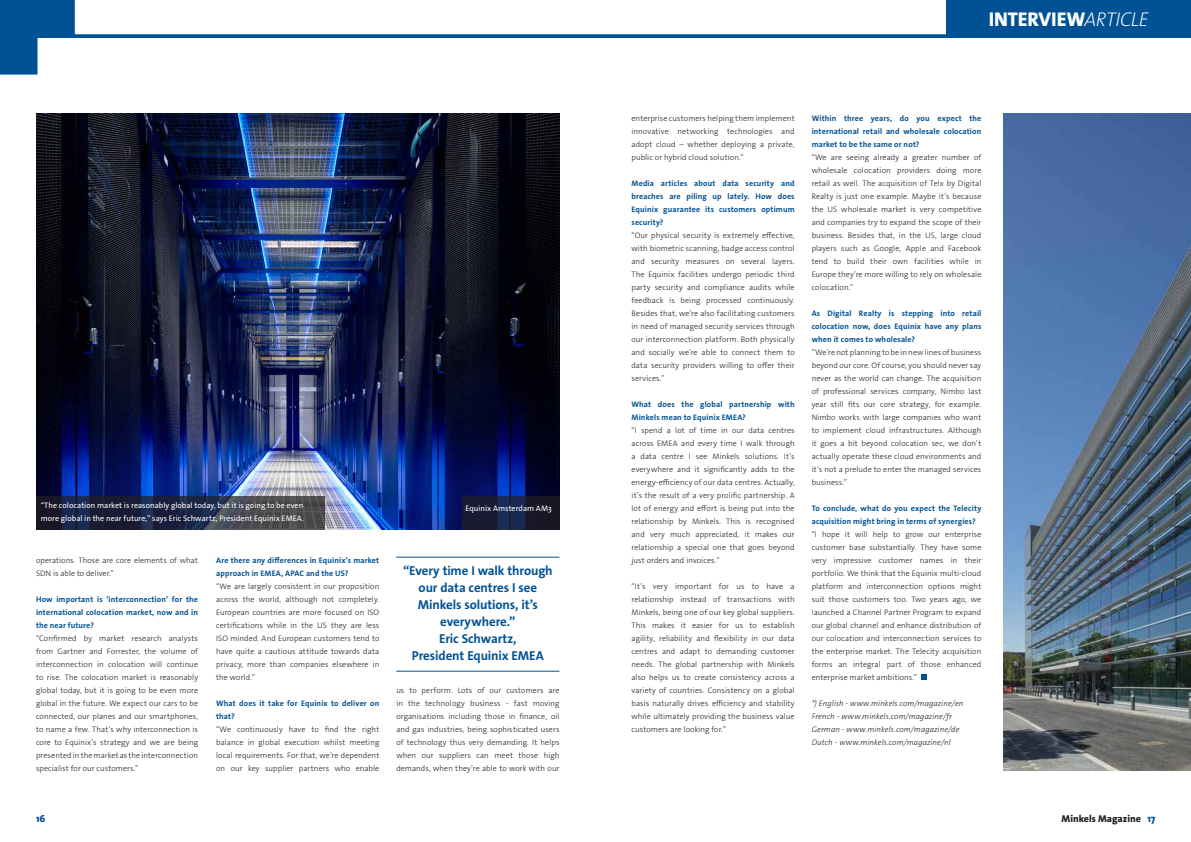
<style>
.page{position:relative;width:1191px;height:842px;background:#fff}
.page>*{position:absolute;margin:0;border:0;box-sizing:border-box;transform-origin:0 0}
.t1{font:800 20px "The Sans Os F";letter-spacing:-.005em;color:#fff}
.t2{font:700 13px/17px "The Sans Os F";letter-spacing:-.01em;color:#005294;text-align:center}
.t3{font:800 10px "The Sans Os F";color:#231f20}
.t4{font:800 10px "The Sans Os F";color:#005294}
.t5{font:300 8px/13px "The Sans Os F";letter-spacing:.01em;color:#231f20;text-align:justify}
.t6{font:700 8px/13px "The Sans Os F";letter-spacing:.02em;color:#005294;text-align:justify}
.t7{font:8px/13px "The Sans Os F";letter-spacing:.005em;color:#fff}
.t8{font:italic 300 8px/13px "The Sans Os F";letter-spacing:.015em;color:#231f20}
.s1{font-weight:200;font-style:italic}
.s2{color:#005294}
</style>
<div class="page">
<img style="left:36px;top:113px;width:523px;height:417px">
<svg style="left:921px;top:674px;width:5px;height:6px"></svg>
<svg style="left:36px;top:497px;width:288px;height:33px;background:#2d3145"></svg>
<svg style="left:0;top:0;width:1191px;height:74px"></svg>
<hr style="left:396px;top:557px;width:163px;height:1px;background:#005294">
<hr style="left:396px;top:671px;width:163px;height:1px;background:#005294">
<div style="left:946px;top:0;width:245px;height:36px;background:#005294"></div>
<img style="left:1003px;top:113px;width:188px;height:657px">
<svg style="left:462px;top:497px;width:97px;height:33px;background:#181c36"></svg>
<p class="t7" style="left:41px;top:499px;width:265px">“The colocation market is reasonably global today, but it is going to be even more global in the near future,” says Eric Schwartz, President Equinix EMEA.</p>
<p class="t5" style="left:36px;top:553px;width:163px">operations. Those are core elements of what<br>SDN is able to deliver.”</p>
<p class="t6" style="left:36px;top:592px;width:164px">How important is ‘interconnection’ for the international colocation market, now and in the near future?</p>
<p class="t5" style="left:36px;top:631px;width:164px">“Confirmed by market research analysts from Gartner and Forrester, the volume of interconnection in colocation will continue to rise. The colocation market is reasonably global today, but it is going to be even more global in the future. We expect our cars to be connected, our planes and our smartphones, to name a few. That’s why interconnection is core to Equinix’s strategy and we are being presented in the market as the interconnection specialist for our customers.”</p>
<p class="t6" style="left:216px;top:553px;width:165px">Are there any differences in Equinix’s market approach in EMEA, APAC and the US?</p>
<p class="t5" style="left:216px;top:579px;width:165px">“We are largely consistent in our proposition across the world, although not completely.<br>European countries are more focused on ISO certifications while in the US they are less ISO minded. And European customers tend to have quite a cautious attitude towards data privacy, more than companies elsewhere in the world.”</p>
<p class="t6" style="left:216px;top:696px;width:165px">What does it take for Equinix to deliver on that?</p>
<p class="t5" style="left:216px;top:722px;width:165px">“We continuously have to find the right balance in global execution whilst meeting local requirements. For that, we’re dependent on our key supplier partners who enable</p>
<p class="t7" style="left:465px;top:501px;width:88px">Equinix Amsterdam AM3</p>
<h2 class="t2" style="left:403px;top:562px;width:151px">“Every time I walk through our data centres I see<br>Minkels solutions, it’s everywhere.”<br>Eric Schwartz,<br>President Equinix EMEA</h2>
<p class="t5" style="left:396px;top:683px;width:165px">us to perform. Lots of our customers are in the technology business - fast moving organisations including those in finance, oil and gas industries, being sophisticated users of technology thus very demanding. It helps when our suppliers can meet those high demands, when they’re able to work with our</p>
<h1 class="t1" style="left:988px;top:6px;width:162px">INTERVIEW<span class="s1">ARTICLE</span></h1>
<p class="t5" style="left:631px;top:111px;width:165px">enterprise customers helping them implement innovative networking technologies and adopt cloud – whether deploying a private, public or hybrid cloud solution.”</p>
<p class="t6" style="left:631px;top:176px;width:165px">Media articles about data security and breaches are piling up lately. How does Equinix guarantee its customers optimum security?</p>
<p class="t5" style="left:631px;top:228px;width:165px">“Our physical security is extremely effective, with biometric scanning, badge access control and security measures on several layers.<br>The Equinix facilities undergo periodic third party security and compliance audits while feedback is being processed continuously.<br>Besides that, we’re also facilitating customers in need of managed security services through our interconnection platform. Both physically and socially we’re able to connect them to data security providers willing to offer their services.”</p>
<p class="t6" style="left:631px;top:397px;width:165px">What does the global partnership with<br>Minkels mean to Equinix EMEA?</p>
<p class="t5" style="left:631px;top:423px;width:165px">“I spend a lot of time in our data centres across EMEA and every time I walk through a data centre I see Minkels solutions. It’s everywhere and it significantly adds to the energy-efficiency of our data centres. Actually, it’s the result of a very prolific partnership. A lot of energy and effort is being put into the relationship by Minkels. This is recognised and very much appreciated, it makes our relationship a special one that goes beyond just orders and invoices.”</p>
<p class="t5" style="left:631px;top:579px;width:165px">“It’s very important for us to have a relationship instead of transactions with Minkels, being one of our key global suppliers.<br>This makes it easier for us to establish agility, reliability and flexibility in our data centres and adapt to demanding customer needs. The global partnership with Minkels also helps us to create consistency across a variety of countries. Consistency on a global basis naturally drives efficiency and stability while ultimately providing the business value customers are looking for.”</p>
<p class="t6" style="left:811px;top:111px;width:171px">Within three years, do you expect the international retail and wholesale colocation market to be the same or not?</p>
<p class="t5" style="left:811px;top:150px;width:171px">“We are seeing already a greater number of wholesale colocation providers doing more retail as well. The acquisition of Telx by Digital Realty is just one example. Maybe it’s because the US wholesale market is very competitive and companies try to expand the scope of their business. Besides that, in the US, large cloud players such as Google, Apple and Facebook tend to build their own facilities while in Europe they’re more willing to rely on wholesale colocation.”</p>
<p class="t6" style="left:811px;top:306px;width:171px">As Digital Realty is stepping into retail colocation now, does Equinix have any plans when it comes to wholesale?</p>
<p class="t5" style="left:811px;top:345px;width:171px">“We’re not planning to be in new lines of business beyond our core. Of course, you should never say never as the world can change. The acquisition of professional services company, Nimbo last year still fits our core strategy, for example.<br>Nimbo works with large companies who want to implement cloud infrastructures. Although it goes a bit beyond colocation sec, we don’t actually operate these cloud environments and it’s not a prelude to enter the managed services business.”</p>
<p class="t6" style="left:811px;top:501px;width:171px">To conclude, what do you expect the Telecity acquisition might bring in terms of synergies?</p>
<p class="t5" style="left:811px;top:527px;width:171px">“I hope it will help to grow our enterprise customer base substantially. They have some very impressive customer names in their portfolio. We think that the Equinix multi-cloud platform and interconnection options might suit those customers too. Two years ago, we launched a Channel Partner Program to expand our global channel and enhance distribution of our colocation and interconnection services to the enterprise market. The Telecity acquisition forms an integral part of those enhanced enterprise market ambitions.”</p>
<p class="t8" style="left:811px;top:696px;width:153px">*) English - www.minkels.com/magazine/en French - www.minkels.com/magazine/fr German - www.minkels.com/magazine/de Dutch - www.minkels.com/magazine/nl</p>
<p class="t4" style="left:36px;top:812px;width:11px">16</p>
<p class="t3" style="left:1061px;top:812px;width:95px">Minkels Magazine <span class="s2">17</span></p>
</div>
